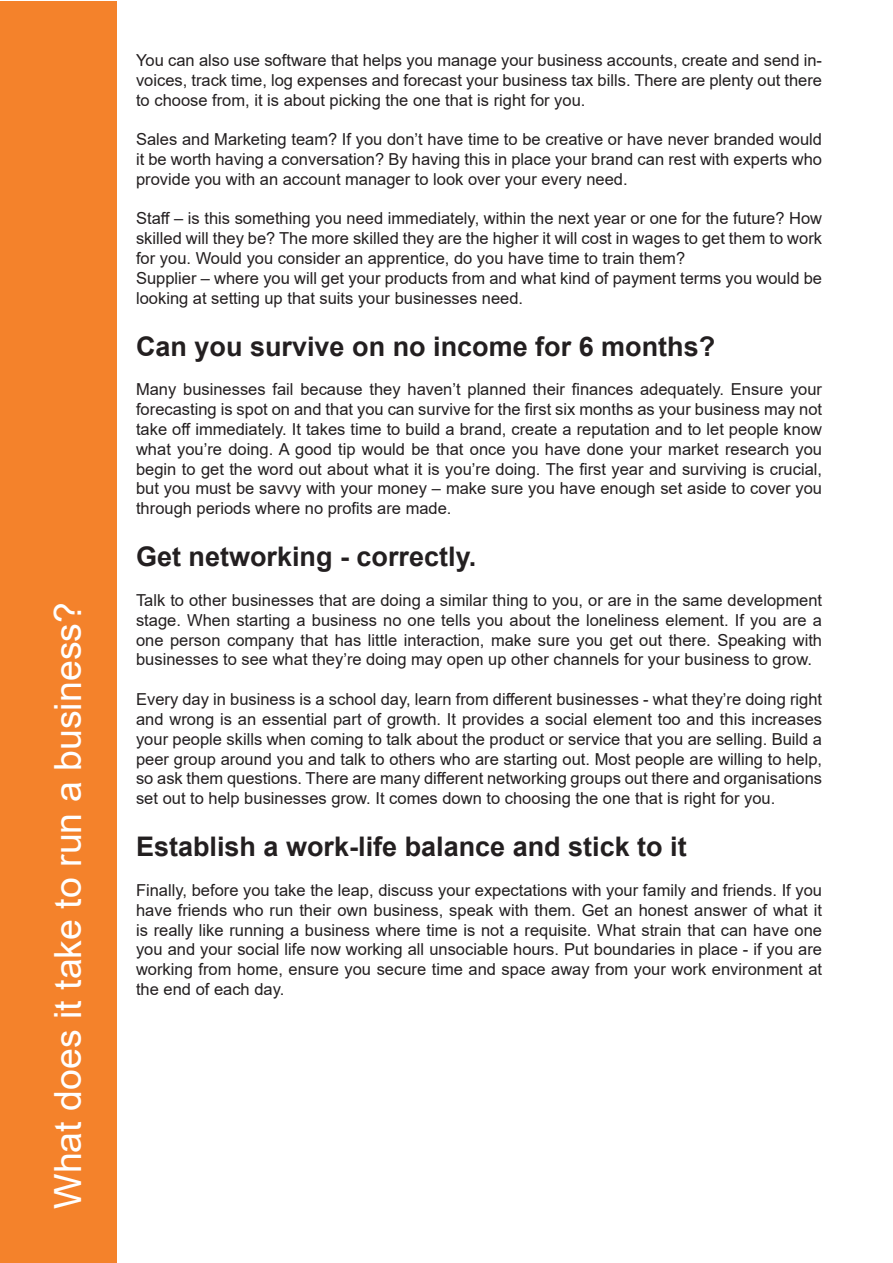
<style>
.page{position:relative;width:893px;height:1263px;background:#fff}
.page>*{position:absolute;margin:0;border:0;box-sizing:border-box;transform-origin:0 0}
.t1{font:37.5px "Arial";color:#fff}
.t2{font:700 27px "Arial";color:#231f20}
.t3{font:16.5px/19.8px "Arial";color:#231f20;text-align:justify}
</style>
<div class="page">
<div style="left:0;top:1px;width:116px;height:1261px;background:#f4822b"></div>
<p class="t1" style="left:42px;top:1209px;width:608px;rotate:-90deg">What does it take to run a business?</p>
<p class="t3" style="left:136px;top:50px;width:687px">You can also use software that helps you manage your business accounts, create and send in&shy;voices, track time, log expenses and forecast your business tax bills. There are plenty out there to choose from, it is about picking the one that is right for you.</p>
<p class="t3" style="left:136px;top:129px;width:687px">Sales and Marketing team? If you don’t have time to be creative or have never branded would it be worth having a conversation? By having this in place your brand can rest with experts who provide you with an account manager to look over your every need.</p>
<p class="t3" style="left:136px;top:209px;width:687px">Staff – is this something you need immediately, within the next year or one for the future? How skilled will they be? The more skilled they are the higher it will cost in wages to get them to work for you. Would you consider an apprentice, do you have time to train them?</p>
<p class="t3" style="left:136px;top:268px;width:687px">Supplier – where you will get your products from and what kind of payment terms you would be looking at setting up that suits your businesses need.</p>
<p class="t2" style="left:136px;top:327px;width:581px">Can you survive on no income for 6 months?</p>
<p class="t3" style="left:136px;top:380px;width:687px">Many businesses fail because they haven’t planned their finances adequately. Ensure your forecasting is spot on and that you can survive for the first six months as your business may not take off immediately. It takes time to build a brand, create a reputation and to let people know what you’re doing. A good tip would be that once you have done your market research you begin to get the word out about what it is you’re doing. The first year and surviving is crucial, but you must be savvy with your money – make sure you have enough set aside to cover you through periods where no profits are made.</p>
<p class="t2" style="left:136px;top:538px;width:342px">Get networking - correctly.</p>
<p class="t3" style="left:136px;top:590px;width:687px">Talk to other businesses that are doing a similar thing to you, or are in the same development stage. When starting a business no one tells you about the loneliness element. If you are a one person company that has little interaction, make sure you get out there. Speaking with businesses to see what they’re doing may open up other channels for your business to grow.</p>
<p class="t3" style="left:136px;top:689px;width:687px">Every day in business is a school day, learn from different businesses - what they’re doing right and wrong is an essential part of growth. It provides a social element too and this increases your people skills when coming to talk about the product or service that you are selling. Build a peer group around you and talk to others who are starting out. Most people are willing to help, so ask them questions. There are many different networking groups out there and organisations set out to help businesses grow. It comes down to choosing the one that is right for you.</p>
<p class="t2" style="left:136px;top:828px;width:552px">Establish a work-life balance and stick to it</p>
<p class="t3" style="left:136px;top:880px;width:687px">Finally, before you take the leap, discuss your expectations with your family and friends. If you have friends who run their own business, speak with them. Get an honest answer of what it is really like running a business where time is not a requisite. What strain that can have one you and your social life now working all unsociable hours. Put boundaries in place - if you are working from home, ensure you secure time and space away from your work environment at the end of each day.</p>
</div>
